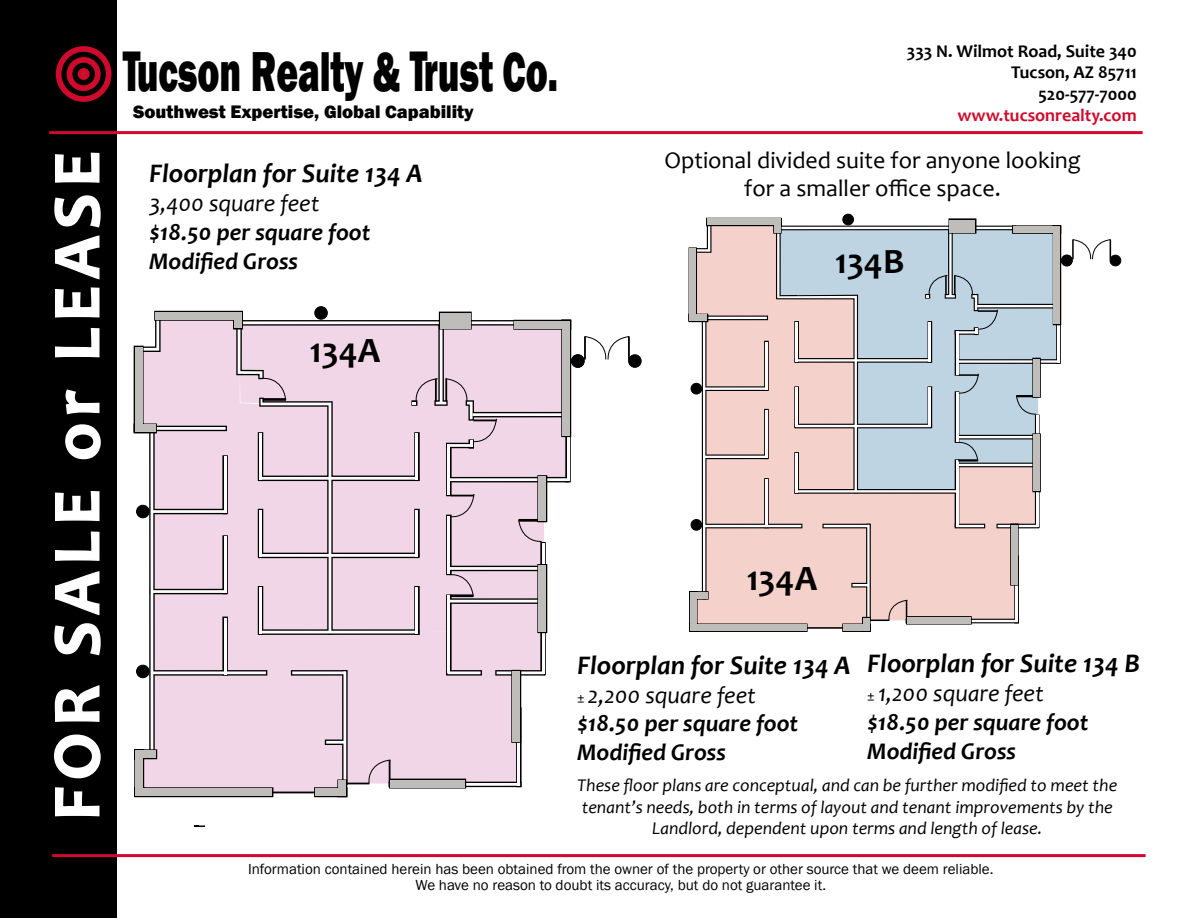
<style>
.page{position:relative;width:1188px;height:918px;background:#fff}
.page>*{position:absolute;margin:0;border:0;box-sizing:border-box;transform-origin:0 0}
.t1{font:800 57.75px "Franklin Gothic";color:#000;scale:.64 1}
.t2{font:700 35.7px "Candara";color:#000}
.t3{font:italic 700 27px "Candara";color:#000}
.t4{font:italic 700 24px/28.8px "Candara";color:#000}
.t5{font:24px/28.8px "Candara";color:#000;text-align:center}
.t6{font:italic 24px "Candara";color:#000}
.t7{font:800 18.6px "Franklin Gothic";color:#000}
.t8{font:italic 18px/21.6px "Candara";color:#000;text-align:center}
.t9{font:700 18px/21.6px "Candara";color:#000;text-align:right}
.t10{font:700 18px "Candara";color:#cf0a2c}
.t11{font:15px/15.6px "Franklin Gothic";color:#000;text-align:center}
.s1{font-size:58.8px}
.s2{font-size:57.9px}
.s3{font-weight:400;font-style:normal;font-size:15px}
.s4{font-weight:400}
</style>
<div class="page">
<svg style="left:584px;top:336px;width:46px;height:24px"></svg>
<div style="left:629px;top:355px;width:12px;height:12px;background:#000;border-radius:50%"></div>
<div style="left:628px;top:354px;width:14px;height:14px;border:1px solid #000;border-radius:50%"></div>
<div style="left:572px;top:355px;width:12px;height:12px;background:#000;border-radius:50%"></div>
<div style="left:571px;top:354px;width:14px;height:14px;border:1px solid #000;border-radius:50%"></div>
<div style="left:315px;top:307px;width:12px;height:12px;background:#000;border-radius:50%"></div>
<div style="left:314px;top:306px;width:14px;height:14px;border:1px solid #000;border-radius:50%"></div>
<svg style="left:133px;top:309px;width:440px;height:489px;background:#e4cfdc"></svg>
<div style="left:440px;top:313px;width:30px;height:15px;background:#bfbdba"></div>
<div style="left:156px;top:312px;width:86px;height:7px;background:#bfbdba"></div>
<div style="left:515px;top:321px;width:55px;height:7px;background:#bfbdba"></div>
<div style="left:390px;top:780px;width:75px;height:7px;background:#bfbdba"></div>
<div style="left:135px;top:425px;width:21px;height:7px;background:#bfbdba"></div>
<div style="left:315px;top:789px;width:31px;height:7px;background:#bfbdba"></div>
<div style="left:136px;top:751px;width:20px;height:7px;background:#bfbdba"></div>
<div style="left:136px;top:789px;width:136px;height:7px;background:#bfbdba"></div>
<div style="left:339px;top:781px;width:7px;height:15px;background:#bfbdba"></div>
<div style="left:234px;top:313px;width:8px;height:15px;background:#bfbdba"></div>
<div style="left:136px;top:751px;width:7px;height:44px;background:#bfbdba"></div>
<div style="left:539px;top:565px;width:7px;height:67px;background:#bfbdba"></div>
<div style="left:513px;top:671px;width:7px;height:70px;background:#bfbdba"></div>
<div style="left:539px;top:477px;width:7px;height:44px;background:#bfbdba"></div>
<div style="left:563px;top:321px;width:7px;height:115px;background:#bfbdba"></div>
<div style="left:135px;top:347px;width:7px;height:84px;background:#bfbdba"></div>
<svg style="left:1072px;top:239px;width:39px;height:21px"></svg>
<div style="left:1110px;top:255px;width:11px;height:11px;background:#030000;border-radius:50%"></div>
<div style="left:1110px;top:255px;width:11px;height:11px;border:1px solid #000;border-radius:50%"></div>
<div style="left:1061px;top:255px;width:11px;height:11px;background:#030000;border-radius:50%"></div>
<div style="left:1061px;top:255px;width:12px;height:11px;border:1px solid #000;border-radius:50%"></div>
<div style="left:843px;top:214px;width:11px;height:11px;background:#030000;border-radius:50%"></div>
<div style="left:842px;top:214px;width:12px;height:11px;border:1px solid #000;border-radius:50%"></div>
<svg style="left:688px;top:217px;width:374px;height:415px;background:#d7cdcf"></svg>
<div style="left:950px;top:220px;width:25px;height:13px;background:#bfbdba"></div>
<div style="left:707px;top:219px;width:74px;height:6px;background:#bfbdba"></div>
<div style="left:1013px;top:227px;width:47px;height:6px;background:#bfbdba"></div>
<div style="left:907px;top:617px;width:64px;height:6px;background:#bfbdba"></div>
<div style="left:690px;top:315px;width:17px;height:6px;background:#bfbdba"></div>
<div style="left:843px;top:625px;width:26px;height:6px;background:#bfbdba"></div>
<div style="left:690px;top:592px;width:17px;height:6px;background:#bfbdba"></div>
<div style="left:690px;top:625px;width:116px;height:6px;background:#bfbdba"></div>
<div style="left:863px;top:618px;width:6px;height:13px;background:#bfbdba"></div>
<div style="left:774px;top:219px;width:7px;height:14px;background:#bfbdba"></div>
<div style="left:690px;top:592px;width:6px;height:38px;background:#bfbdba"></div>
<div style="left:1034px;top:435px;width:6px;height:56px;background:#bfbdba"></div>
<div style="left:1011px;top:525px;width:7px;height:60px;background:#bfbdba"></div>
<div style="left:1034px;top:359px;width:6px;height:38px;background:#bfbdba"></div>
<div style="left:1054px;top:226px;width:6px;height:98px;background:#bfbdba"></div>
<div style="left:690px;top:249px;width:6px;height:71px;background:#bfbdba"></div>
<div style="left:0;top:0;width:117px;height:918px;background:#000"></div>
<hr style="left:49px;top:131px;width:1094px;height:3px;background:#d00a2c">
<div style="left:56px;top:46px;width:56px;height:56px;border:6px solid #d00a2c;border-radius:50%"></div>
<div style="left:67px;top:57px;width:34px;height:34px;border:6px solid #d00a2c;border-radius:50%"></div>
<div style="left:80px;top:70px;width:8px;height:8px;background:#be1e2d;border-radius:50%"></div>
<div style="left:78px;top:68px;width:12px;height:12px;border:4px solid #d00a2c;border-radius:50%"></div>
<hr style="left:52px;top:854px;width:1094px;height:3px;background:#d00a2c">
<svg style="left:54px;top:152px;width:47px;height:665px"></svg>
<h1 class="t1" style="left:123px;top:35px;width:682px"><span class="s1">T</span>ucson <span class="s2">R</span>ealty &amp; <span class="s1">T</span>rust Co.</h1>
<p class="t7" style="left:133px;top:99px;width:342px">Southwest Expertise, Global Capability</p>
<h3 class="t3" style="left:149px;top:157px;width:275px">Floorplan for Suite 134 A</h3>
<h3 class="t6" style="left:149px;top:188px;width:172px">3,400 square feet</h3>
<h3 class="t4" style="left:149px;top:218px;width:223px">$18.50 per square foot<br>Modified Gross</h3>
<h2 class="t2" style="left:310px;top:328px;width:72px">134A</h2>
<p class="t9" style="left:907px;top:40px;width:231px">333 N. Wilmot Road, Suite 340<br>Tucson, AZ 85711<br>520-577-7000</p>
<p class="t10" style="left:957px;top:104px;width:181px">www.tucsonrealty.com</p>
<h3 class="t5" style="left:664px;top:145px;width:418px">Optional divided suite for anyone looking for a smaller office space.</h3>
<h2 class="t2" style="left:835px;top:239px;width:71px">134B</h2>
<h2 class="t2" style="left:747px;top:556px;width:72px">134A</h2>
<h3 class="t3" style="left:867px;top:647px;width:274px">Floorplan for Suite 134 B</h3>
<h3 class="t4" style="left:867px;top:679px;width:223px"><span class="s3">±</span> <span class="s4">1,200 square feet </span>$18.50 per square foot<br>Modified Gross</h3>
<p class="t8" style="left:577px;top:774px;width:542px">These floor plans are conceptual, and can be further modified to meet the tenant’s needs, both in terms of layout and tenant improvements by the<br>Landlord, dependent upon terms and length of lease.</p>
<h3 class="t3" style="left:577px;top:648px;width:275px">Floorplan for Suite 134 A</h3>
<h3 class="t4" style="left:577px;top:680px;width:223px"><span class="s3">±</span> <span class="s4">2,200 square feet </span>$18.50 per square foot<br>Modified Gross</h3>
<p class="t11" style="left:248px;top:862px;width:747px">Information contained herein has been obtained from the owner of the property or other source that we deem reliable.<br>We have no reason to doubt its accuracy, but do not guarantee it.</p>
</div>
